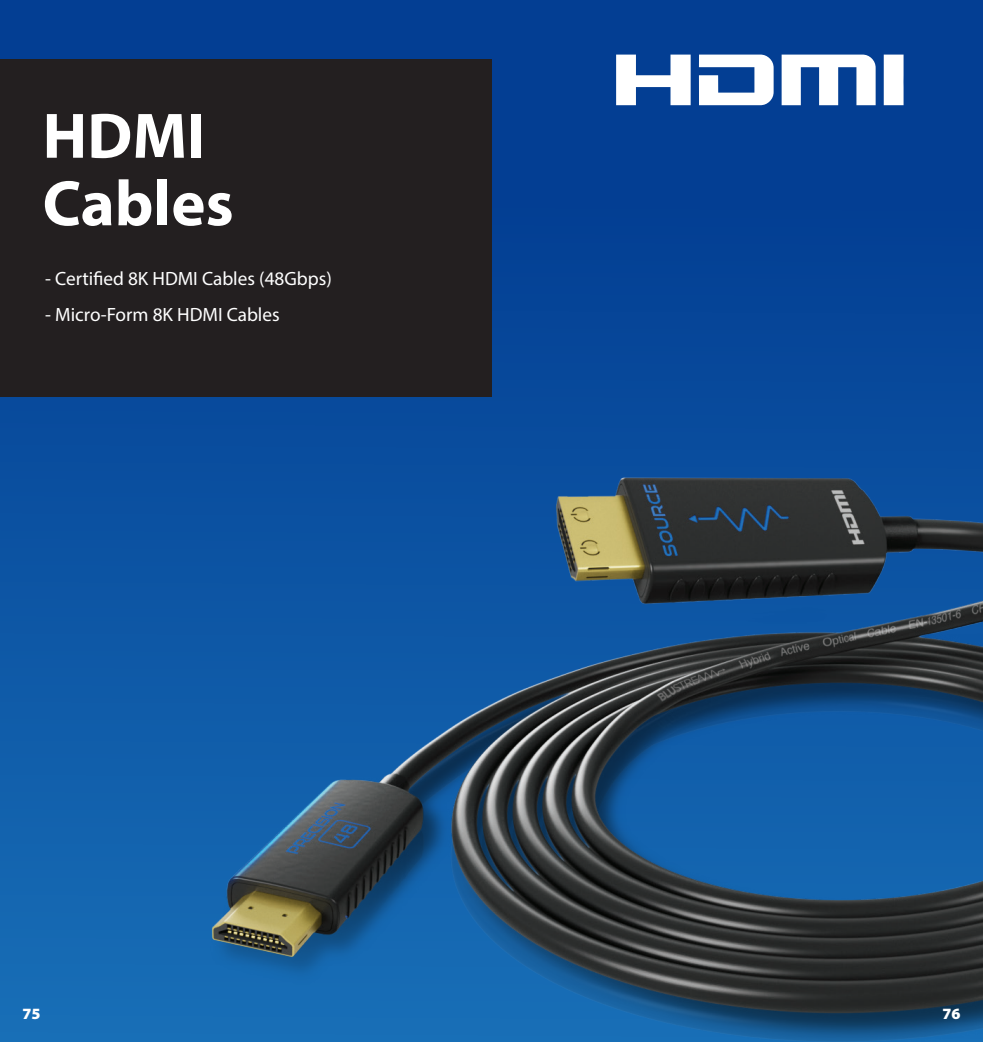
<style>
.page{position:relative;width:983px;height:1042px;background:#fff}
.page>*{position:absolute;margin:0;border:0;box-sizing:border-box;transform-origin:0 0}
.t1{font:700 64.75px/67.5px "Myriad Pro";color:#fff}
.t2{font:19.25px "Myriad Pro";color:#fff}
.t3{font:900 15.75px "Myriad Pro";color:#fff}
</style>
<div class="page">
<div style="left:0;top:0;width:982px;height:1042px;background:linear-gradient(to bottom,#00378e,#176db6)"></div>
<div style="left:0;top:60px;width:491px;height:337px;background:#231f20"></div>
<img style="left:50px;top:340px;width:932px;height:702px">
<svg style="left:616px;top:55px;width:74px;height:50px"></svg>
<svg style="left:883px;top:55px;width:20px;height:50px"></svg>
<svg style="left:698px;top:55px;width:75px;height:50px"></svg>
<svg style="left:781px;top:55px;width:94px;height:50px"></svg>
<h1 class="t1" style="left:43px;top:100px;width:192px">HDMI<br>Cables</h1>
<p class="t2" style="left:45px;top:266px;width:288px">- Certified 8K HDMI Cables (48Gbps)</p>
<p class="t2" style="left:45px;top:303px;width:236px">- Micro-Form 8K HDMI Cables</p>
<p class="t3" style="left:22px;top:1003px;width:20px">75</p>
<p class="t3" style="left:942px;top:1003px;width:20px">76</p>
</div>
